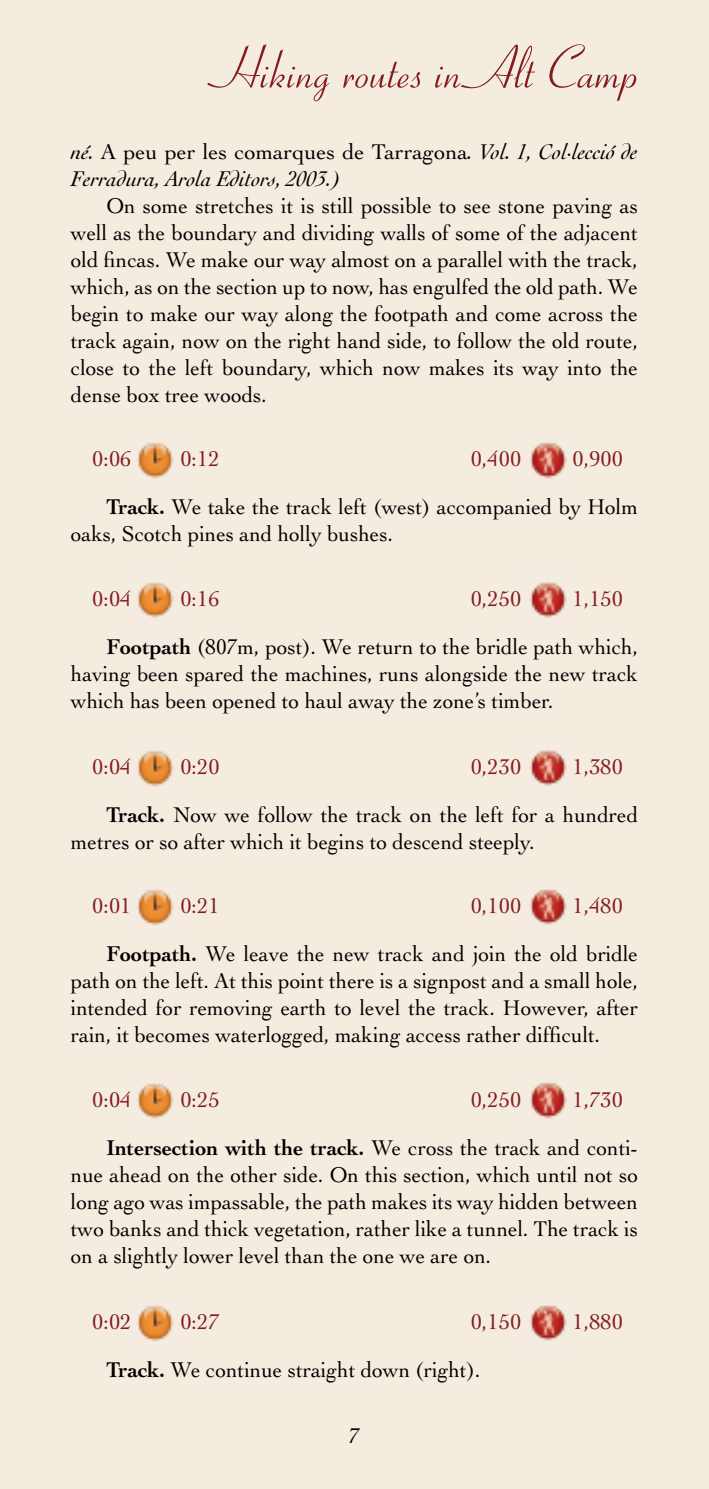
<style>
.page{position:relative;width:709px;height:1489px;background:#fff}
.page>*{position:absolute;margin:0;border:0;box-sizing:border-box;transform-origin:0 0}
.t1{font:60px "Coronet";color:#841c1e}
.t2{font:22.5px/27px "Cochin";color:#000;scale:.95 1}
.t3{font:italic 22.5px/27px "Cochin";color:#000}
.t4{font:22.5px "Cochin";color:#841c1e}
.t5{font:700 22.5px/48.2px "Cochin";color:#000;scale:.95 1}
.s1{font-style:normal}
.s2{color:#841c1e}
.s3{font-weight:700}
.s4{font-weight:400;color:#841c1e}
.s5{font-weight:400}
</style>
<div class="page">
<div style="left:0;top:0;width:709px;height:1488px;background:#f5ece0"></div>
<img style="left:520px;top:431px;width:55px;height:56px">
<img style="left:127px;top:432px;width:56px;height:55px">
<img style="left:520px;top:571px;width:55px;height:55px">
<img style="left:127px;top:571px;width:56px;height:55px">
<img style="left:520px;top:739px;width:55px;height:55px">
<img style="left:127px;top:739px;width:56px;height:56px">
<img style="left:520px;top:878px;width:55px;height:55px">
<img style="left:127px;top:878px;width:56px;height:56px">
<img style="left:520px;top:1071px;width:55px;height:56px">
<img style="left:127px;top:1071px;width:56px;height:56px">
<img style="left:520px;top:1294px;width:55px;height:55px">
<img style="left:127px;top:1294px;width:56px;height:55px">
<h1 class="t1" style="left:217px;top:32px;width:423px">Hiking routes in Alt Camp</h1>
<p class="t3" style="left:71px;top:138px;width:568px">né. <span class="s1">A peu per les comarques de Tarra-go-na</span>. Vol. 1, Col·lecció de<br>Ferradura, Arola Editors, 2003.)</p>
<p class="t2" style="left:71px;top:192px;width:598px;text-align:justify;text-indent:35px">On some stretches it is still possible to see stone paving as well as the boundary and dividing walls of some of the adjacent old fincas. We make our way almost on a parallel with the track, which, as on the section up to now, has engulfed the old path. We begin to make our way along the footpath and come across the track again, now on the right hand side, to follow the old route, close to the left boundary, which now makes its way into the dense box tree woods.</p>
<p class="t4" style="left:92px;top:446px;width:41px">0:06</p>
<p class="t4" style="left:180px;top:446px;width:39px">0:12</p>
<p class="t4" style="left:471px;top:446px;width:52px">0,400</p>
<p class="t2" style="left:106px;top:435px;width:561px;line-height:48.2px;text-indent:466px"><span class="s2">0,900<br></span><span class="s3">Track.</span> We take the track left (west) accompanied by Holm</p>
<p class="t2" style="left:71px;top:520px;width:340px">oaks, Scotch pines and holly bushes.</p>
<p class="t4" style="left:92px;top:585px;width:40px">0:04</p>
<p class="t4" style="left:180px;top:585px;width:41px">0:16</p>
<p class="t4" style="left:470px;top:585px;width:52px">0,250</p>
<p class="t2" style="left:106px;top:574px;width:561px;line-height:48.2px;text-indent:466px"><span class="s2">1,150<br></span><span class="s3">Footpath</span> (807m, post). We return to the bridle path which,</p>
<p class="t2" style="left:71px;top:660px;width:598px">having been spared the machines, runs alongside the new track which has been opened to haul away the zone’s timber.</p>
<p class="t4" style="left:92px;top:753px;width:40px">0:04</p>
<p class="t4" style="left:180px;top:753px;width:41px">0:20</p>
<p class="t4" style="left:471px;top:753px;width:52px">0,230</p>
<p class="t2" style="left:106px;top:742px;width:561px;line-height:48.2px;text-indent:466px"><span class="s2">1,380<br></span><span class="s3">Track.</span> Now we follow the track on the left for a hundred</p>
<p class="t2" style="left:71px;top:828px;width:490px">metres or so after which it begins to descend steeply.</p>
<p class="t2" style="left:106px;top:881px;width:561px;line-height:48.2px;text-indent:466px"><span class="s2">1,480<br></span><span class="s3">Footpath.</span> We leave the new track and join the old bridle</p>
<p class="t2" style="left:71px;top:967px;width:598px;text-align:justify">path on the left. At this point there is a signpost and a small hole, intended for removing earth to level the track. However, after rain, it becomes waterlogged, making access rather difficult.</p>
<p class="t4" style="left:92px;top:893px;width:41px">0:01</p>
<p class="t4" style="left:180px;top:893px;width:41px">0:21</p>
<p class="t4" style="left:470px;top:893px;width:52px">0,100</p>
<p class="t4" style="left:92px;top:1086px;width:40px">0:04</p>
<p class="t4" style="left:180px;top:1086px;width:29px">0:25</p>
<p class="t4" style="left:471px;top:1086px;width:52px">0,250</p>
<p class="t5" style="left:106px;top:1074px;width:561px;text-indent:466px"><span class="s4">1,730<br></span>Intersection with the track. <span class="s5">We cross the track and conti-</span></p>
<p class="t2" style="left:71px;top:1160px;width:598px;text-align:justify">nue ahead on the other side. On this section, which until not so long ago was impassable, the path makes its way hidden between two banks and thick vegetation, rather like a tunnel. The track is on a slightly lower level than the one we are on.</p>
<p class="t4" style="left:92px;top:1308px;width:39px">0:02</p>
<p class="t4" style="left:180px;top:1308px;width:41px">0:27</p>
<p class="t4" style="left:471px;top:1308px;width:52px">0,150</p>
<p class="t4" style="left:572px;top:1308px;width:52px">1,880</p>
<p class="t2" style="left:106px;top:1356px;width:395px"><span class="s3">Track.</span> We continue straight down (right).</p>
</div>
